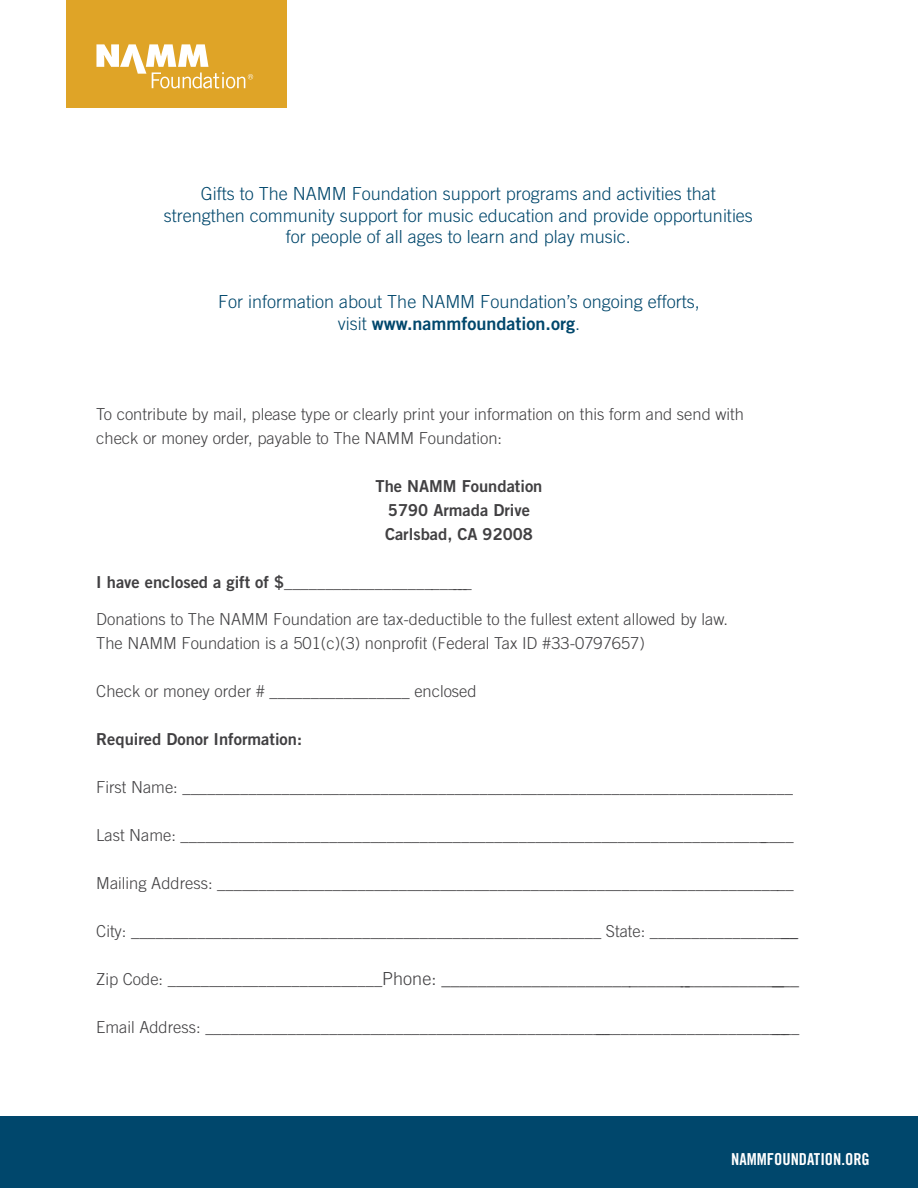
<style>
.page{position:relative;width:918px;height:1188px;background:#fff}
.page>*{position:absolute;margin:0;border:0;box-sizing:border-box;transform-origin:0 0}
.t1{font:300 18px/21.6px "Trade Gothic";color:#00476c;text-align:center}
.t2{font:300 18px "Trade Gothic";color:#414042}
.t3{font:18px "Trade Gothic Bold Two";color:#00476c}
.t4{font:300 16.5px/24px "Trade Gothic";color:#414042}
.t5{font:16.5px/24px "Trade Gothic Bold Two";color:#414042;text-align:center}
.t6{font:16.5px "Trade Gothic Bold Cond Twenty";color:#fff}
.s1{font-family:"Trade Gothic";font-weight:300}
.s2{font-size:16.5px}
</style>
<div class="page">
<div style="left:0;top:1117px;width:918px;height:71px;background:#00476c"></div>
<div style="left:67px;top:0;width:220px;height:108px;background:#dfa427"></div>
<svg style="left:96px;top:44px;width:157px;height:44px"></svg>
<p class="t1" style="left:164px;top:183px;width:591px">Gifts to The NAMM Foundation support programs and activities that strengthen community support for music education and provide opportunities for people of all ages to learn and play music.</p>
<p class="t1" style="left:218px;top:291px;width:483px">For information about The NAMM Foundation’s ongoing efforts,</p>
<p class="t3" style="left:338px;top:312px;width:244px"><span class="s1">visit</span> www.nammfoundation.org<span class="s1">.</span></p>
<p class="t4" style="left:96px;top:402px;width:649px">To contribute by mail, please type or clearly print your information on this form and send with check or money order, payable to The NAMM Foundation:</p>
<p class="t5" style="left:376px;top:474px;width:168px">The NAMM Foundation<br>5790 Armada Drive<br>Carlsbad, CA 92008</p>
<p class="t5" style="left:96px;top:570px;width:377px">I have enclosed a gift of $________________________</p>
<p class="t4" style="left:96px;top:607px;width:633px">Donations to The NAMM Foundation are tax-deductible to the fullest extent allowed by law.<br>The NAMM Foundation is a 501(c)(3) nonprofit (Federal Tax ID #33-0797657)</p>
<p class="t4" style="left:96px;top:679px;width:382px">Check or money order # _________________ enclosed</p>
<p class="t5" style="left:96px;top:727px;width:207px">Required Donor Information:</p>
<p class="t4" style="left:96px;top:775px;width:698px">First Name: __________________________________________________________________________</p>
<p class="t4" style="left:96px;top:823px;width:699px">Last Name: ___________________________________________________________________________</p>
<p class="t4" style="left:96px;top:871px;width:699px">Mailing Address: ______________________________________________________________________</p>
<p class="t4" style="left:96px;top:919px;width:704px">City: _________________________________________________________ State: __________________</p>
<p class="t2" style="left:96px;top:968px;width:704px"><span class="s2">Zip Code: __________________________</span>Phone: __________________________________________</p>
<p class="t4" style="left:96px;top:1015px;width:705px">Email Address: ____________________________________________________________________________</p>
<p class="t6" style="left:731px;top:1149px;width:140px">NAMMFOUNDATION.ORG</p>
</div>
